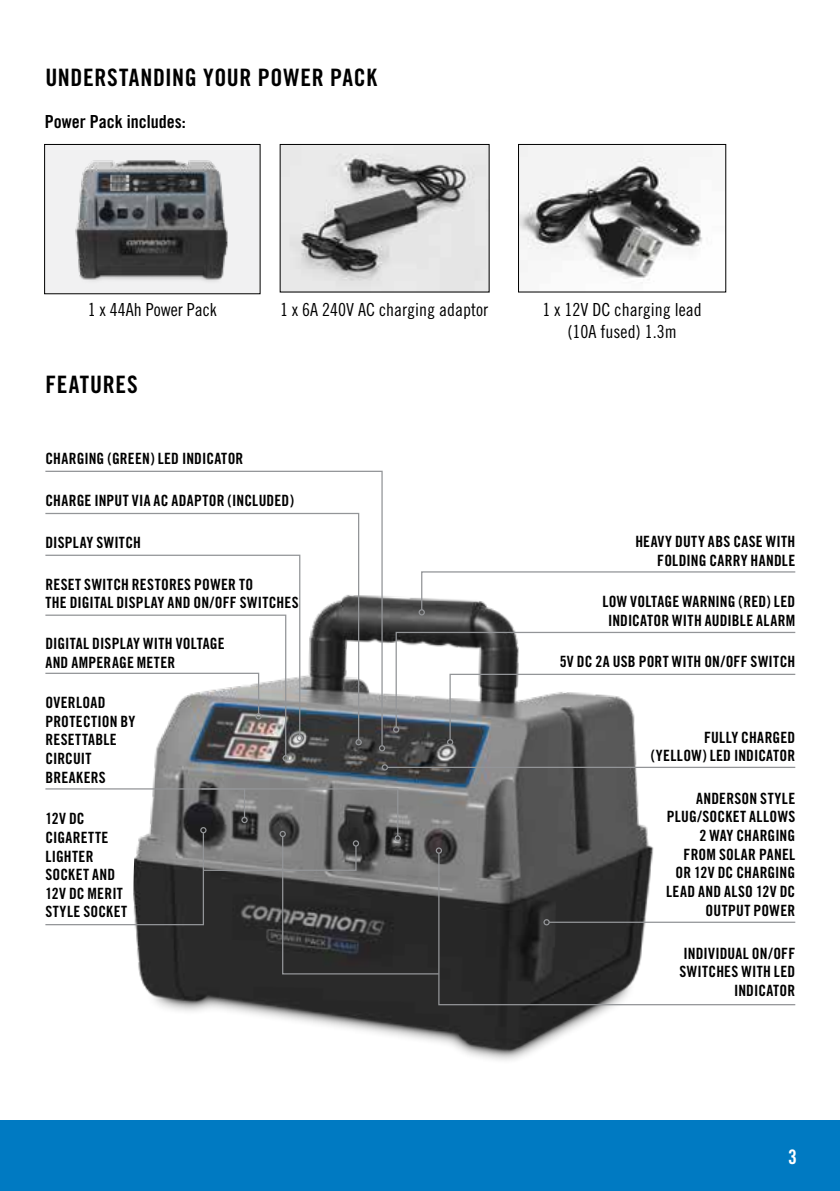
<style>
.page{position:relative;width:840px;height:1191px;background:#fff}
.page>*{position:absolute;margin:0;border:0;box-sizing:border-box;transform-origin:0 0}
.t1{font:24px "Trade Gothic Bold Cond Twenty";letter-spacing:.025em;color:#000}
.t2{font:20px "Trade Gothic Bold Cond Twenty";color:#fff}
.t3{font:18px/21.6px "Trade Gothic Cond Eighteen";color:#000;text-align:center}
.t4{font:18px "Trade Gothic Bold Cond Twenty";color:#000}
.t5{font:15.6px/18.6px "Trade Gothic Bold Cond Twenty";letter-spacing:.015em;color:#000}
</style>
<div class="page">
<img style="left:139px;top:596px;width:515px;height:465px">
<svg style="left:139px;top:747px;width:148px;height:10px"></svg>
<div style="left:282px;top:755px;width:7px;height:6px;border:1px solid #939598;border-radius:50%"></div>
<svg style="left:45px;top:470px;width:338px;height:277px"></svg>
<div style="left:378px;top:745px;width:7px;height:6px;border:1px solid #939598;border-radius:50%"></div>
<div style="left:446px;top:739px;width:7px;height:6px;border:1px solid #939598;border-radius:50%"></div>
<hr style="left:387px;top:766px;width:407px;height:2px;background:#939598">
<div style="left:381px;top:764px;width:7px;height:6px;border:1px solid #939598;border-radius:50%"></div>
<svg style="left:393px;top:631px;width:403px;height:110px"></svg>
<svg style="left:418px;top:571px;width:378px;height:44px"></svg>
<svg style="left:437px;top:852px;width:359px;height:154px"></svg>
<div style="left:435px;top:847px;width:7px;height:6px;border:1px solid #939598;border-radius:50%"></div>
<svg style="left:45px;top:787px;width:395px;height:188px"></svg>
<div style="left:279px;top:830px;width:7px;height:7px;border:1px solid #939598;border-radius:50%"></div>
<div style="left:0;top:1120px;width:839px;height:71px;background:#007ac2"></div>
<div style="left:45px;top:144px;width:215px;height:150px;background:#f1f1f2"></div>
<img style="left:75px;top:160px;width:153px;height:121px">
<div style="left:44px;top:144px;width:216px;height:150px;border:1px solid #000"></div>
<img style="left:282px;top:146px;width:205px;height:144px">
<img style="left:520px;top:146px;width:183px;height:137px">
<div style="left:518px;top:144px;width:207px;height:148px;border:1px solid #000"></div>
<h1 class="t1" style="left:45px;top:63px;width:333px">UNDERSTANDING YOUR POWER PACK</h1>
<p class="t4" style="left:45px;top:111px;width:142px">Power Pack includes:</p>
<p class="t3" style="left:88px;top:299px;width:130px">1 x 44Ah Power Pack</p>
<h1 class="t1" style="left:45px;top:370px;width:94px">FEATURES</h1>
<p class="t5" style="left:45px;top:449px;width:199px">CHARGING (GREEN) LED INDICATOR</p>
<p class="t3" style="left:280px;top:299px;width:209px">1 x 6A 240V AC charging adaptor</p>
<p class="t3" style="left:542px;top:299px;width:160px">1 x 12V DC charging lead (10A fused) 1.3m</p>
<p class="t5" style="left:45px;top:491px;width:250px">CHARGE INPUT VIA AC ADAPTOR (INCLUDED)</p>
<p class="t5" style="left:45px;top:533px;width:97px">DISPLAY SWITCH</p>
<p class="t5" style="left:45px;top:574px;width:255px">RESET SWITCH RESTORES POWER TO<br>THE DIGITAL DISPLAY AND ON/OFF SWITCHES</p>
<p class="t5" style="left:45px;top:634px;width:181px">DIGITAL DISPLAY WITH VOLTAGE<br>AND AMPERAGE METER</p>
<p class="t5" style="left:45px;top:693px;width:91px">OVERLOAD<br>PROTECTION BY<br>RESETTABLE<br>CIRCUIT<br>BREAKERS</p>
<p class="t5" style="left:45px;top:809px;width:83px">12V DC<br>CIGARETTE<br>LIGHTER<br>SOCKET AND<br>12V DC MERIT<br>STYLE SOCKET</p>
<p class="t5" style="left:635px;top:532px;width:161px;text-align:right">HEAVY DUTY ABS CASE WITH<br>FOLDING CARRY HANDLE</p>
<p class="t5" style="left:602px;top:592px;width:194px;text-align:center">LOW VOLTAGE WARNING (RED) LED<br>INDICATOR WITH AUDIBLE ALARM</p>
<p class="t5" style="left:559px;top:652px;width:237px">5V DC 2A USB PORT WITH ON/OFF SWITCH</p>
<p class="t5" style="left:650px;top:728px;width:146px;text-align:right">FULLY CHARGED (YELLOW) LED INDICATOR</p>
<p class="t5" style="left:665px;top:789px;width:131px;text-align:right">ANDERSON STYLE<br>PLUG/SOCKET ALLOWS<br>2 WAY CHARGING<br>FROM SOLAR PANEL<br>OR 12V DC CHARGING<br>LEAD AND ALSO 12V DC<br>OUTPUT POWER</p>
<p class="t5" style="left:679px;top:943px;width:117px;text-align:right">INDIVIDUAL ON/OFF<br>SWITCHES WITH LED<br>INDICATOR</p>
<p class="t2" style="left:787px;top:1144px;width:10px">3</p>
</div>
